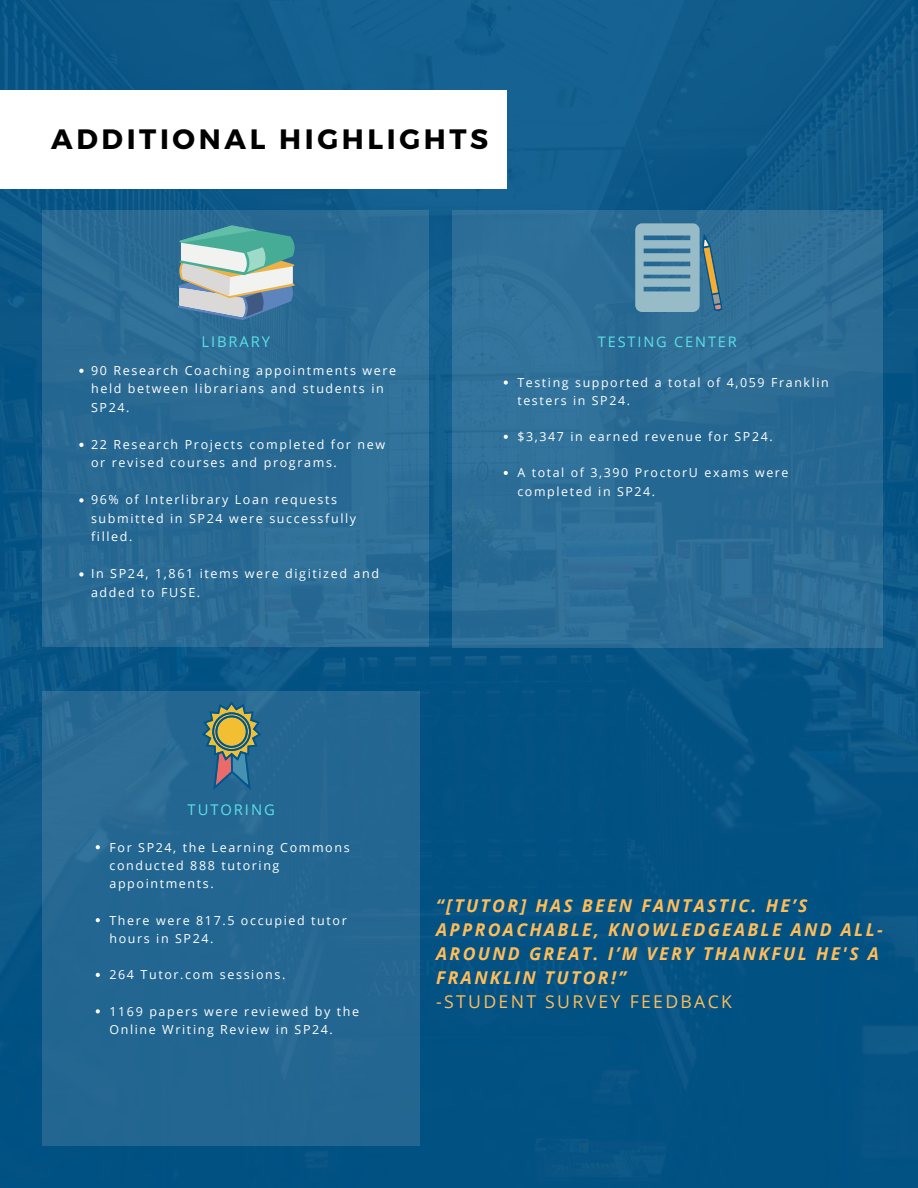
<style>
.page{position:relative;width:918px;height:1188px;background:#fff}
.page>*{position:absolute;margin:0;border:0;box-sizing:border-box;transform-origin:0 0}
.t1{font:700 28.05px "Montserrat";letter-spacing:.13em;color:#000}
.t2{font:italic 700 17.7px/24px "Open Sans";letter-spacing:.13em;color:#ffbd59}
.t3{font:14.85px "Open Sans";letter-spacing:.13em;color:#5ce1e6}
.t4{font:14.7px "Open Sans";letter-spacing:.13em;color:#5ce1e6}
.t5{font:14.55px "Open Sans";letter-spacing:.13em;color:#5ce1e6}
.t6{font:12.45px/18.5px "Open Sans";letter-spacing:.13em;color:#fff}
.s1{font-weight:400;font-style:normal}
</style>
<div class="page">
<img style="left:0;top:0;width:918px;height:1188px">
<div style="left:0;top:90px;width:506px;height:98px;background:#fff"></div>
<div style="left:43px;top:210px;width:386px;height:437px;background:#2a6b94"></div>
<div style="left:452px;top:210px;width:431px;height:437px;background:#2d6d96"></div>
<div style="left:43px;top:692px;width:377px;height:454px;background:#236691"></div>
<svg style="left:635px;top:223px;width:88px;height:89px"></svg>
<svg style="left:202px;top:701px;width:59px;height:89px"></svg>
<svg style="left:504px;top:381px;width:4px;height:4px"></svg>
<svg style="left:504px;top:435px;width:4px;height:4px"></svg>
<svg style="left:504px;top:471px;width:4px;height:4px"></svg>
<svg style="left:96px;top:845px;width:4px;height:4px"></svg>
<svg style="left:96px;top:918px;width:4px;height:4px"></svg>
<svg style="left:96px;top:973px;width:4px;height:4px"></svg>
<svg style="left:96px;top:1009px;width:4px;height:4px"></svg>
<svg style="left:79px;top:369px;width:5px;height:4px"></svg>
<svg style="left:79px;top:443px;width:5px;height:4px"></svg>
<svg style="left:79px;top:498px;width:5px;height:5px"></svg>
<svg style="left:79px;top:572px;width:5px;height:5px"></svg>
<svg style="left:178px;top:226px;width:117px;height:94px"></svg>
<p class="t1" style="left:51px;top:121px;width:439px">ADDITIONAL HIGHLIGHTS</p>
<p class="t4" style="left:202px;top:332px;width:70px">LIBRARY</p>
<p class="t6" style="left:91px;top:361px;width:307px">90 Research Coaching appointments were held between librarians and students in<br>SP24.</p>
<p class="t6" style="left:91px;top:435px;width:296px">22 Research Projects completed for new or revised courses and programs.</p>
<p class="t6" style="left:91px;top:490px;width:267px">96% of Interlibrary Loan requests submitted in SP24 were successfully filled.</p>
<p class="t6" style="left:91px;top:564px;width:290px">In SP24, 1,861 items were digitized and added to FUSE.</p>
<p class="t5" style="left:598px;top:331px;width:141px">TESTING CENTER</p>
<p class="t6" style="left:517px;top:373px;width:313px">Testing supported a total of 4,059 Franklin testers in SP24.</p>
<p class="t6" style="left:517px;top:427px;width:257px">$3,347 in earned revenue for SP24.</p>
<p class="t6" style="left:517px;top:464px;width:273px">A total of 3,390 ProctorU exams were completed in SP24.</p>
<h1 class="t3" style="left:188px;top:799px;width:89px">TUTORING</h1>
<p class="t6" style="left:109px;top:838px;width:242px">For SP24, the Learning Commons conducted 888 tutoring appointments.</p>
<p class="t6" style="left:109px;top:911px;width:239px">There were 817.5 occupied tutor hours in SP24.</p>
<p class="t6" style="left:109px;top:965px;width:177px">264 Tutor.com sessions.</p>
<p class="t6" style="left:109px;top:1002px;width:251px">1169 papers were reviewed by the<br>Online Writing Review in SP24.</p>
<p class="t2" style="left:436px;top:893px;width:448px">“[TUTOR] HAS BEEN FANTASTIC. HE’S<br>APPROACHABLE, KNOWLEDGEABLE AND ALL-<br>AROUND GREAT. I’M VERY THANKFUL HE'S A<br>FRANKLIN TUTOR!”<br><span class="s1">-STUDENT SURVEY FEEDBACK</span></p>
</div>
